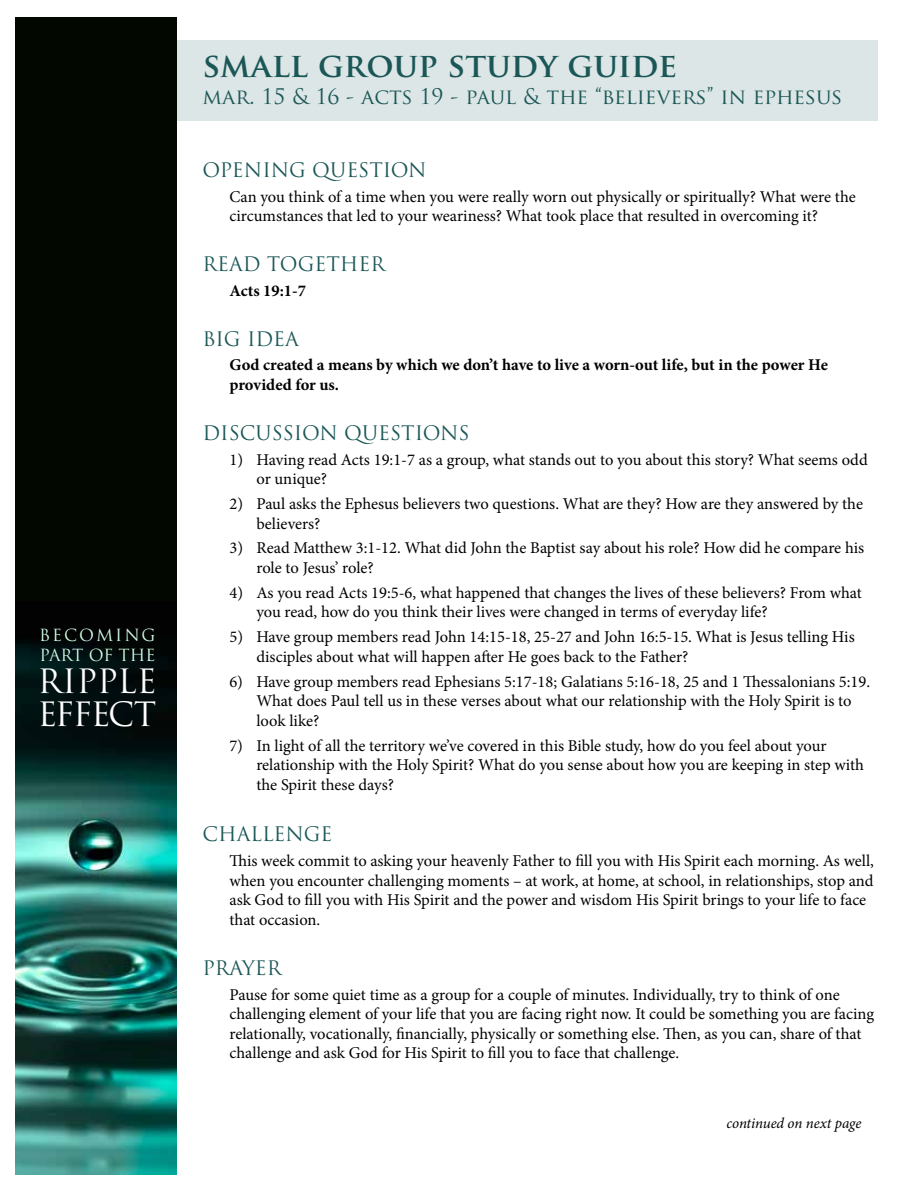
<style>
.page{position:relative;width:918px;height:1188px;background:#fff}
.page>*{position:absolute;margin:0;border:0;box-sizing:border-box;transform-origin:0 0}
.t1{font:700 33px "Trajan Pro";color:#1b5757}
.t2{font:32.7px/32.7px "Trajan Pro";letter-spacing:-.02em;color:#fff}
.t3{font:21px "Trajan Pro";color:#1b5757}
.t4{font:19.5px "Trajan Pro";color:#1b5757}
.t5{font:16.5px/19.5px "Minion Pro";letter-spacing:-.005em;color:#000}
.t6{font:700 16.5px/19.5px "Minion Pro";color:#000}
.t7{font:16.35px/19.6px "Trajan Pro";letter-spacing:.11em;color:#cffde3}
.t8{font:italic 15px "Minion Pro";letter-spacing:-.005em;color:#000}
</style>
<div class="page">
<div style="left:15px;top:17px;width:162px;height:588px;background:#020700"></div>
<img style="left:15px;top:605px;width:162px;height:569px">
<div style="left:177px;top:40px;width:701px;height:82px;background:#dde6e6"></div>
<p class="t7" style="left:39px;top:625px;width:118px">BECOMING<br>PART OF THE</p>
<h2 class="t2" style="left:38px;top:665px;width:121px">RIPPLE<br>EFFECT</h2>
<h1 class="t1" style="left:202px;top:45px;width:476px">SMALL GROUP STUDY GUIDE</h1>
<p class="t3" style="left:202px;top:83px;width:642px">MAR. 15 &amp; 16 - ACTS 19 - PAUL &amp; THE “BELIEVERS” IN EPHESUS</p>
<p class="t4" style="left:202px;top:157px;width:226px">OPENING QUESTION</p>
<p class="t5" style="left:229px;top:187px;width:628px">Can you think of a time when you were really worn out physically or spiritually? What were the circumstances that led to your weariness? What took place that resulted in overcoming it?</p>
<p class="t4" style="left:202px;top:251px;width:183px">READ TOGETHER</p>
<p class="t6" style="left:229px;top:280px;width:78px">Acts 19:1-7</p>
<p class="t4" style="left:202px;top:326px;width:98px">BIG IDEA</p>
<p class="t6" style="left:229px;top:355px;width:600px">God created a means by which we don’t have to live a worn-out life, but in the power He provided for us.</p>
<p class="t4" style="left:202px;top:420px;width:269px">DISCUSSION QUESTIONS</p>
<p class="t5" style="left:256px;top:450px;width:613px;text-indent:-27px">1) Having read Acts 19:1-7 as a group, what stands out to you about this story? What seems odd or unique?</p>
<p class="t5" style="left:256px;top:494px;width:608px;text-indent:-27px">2) Paul asks the Ephesus believers two questions. What are they? How are they answered by the believers?</p>
<p class="t5" style="left:256px;top:538px;width:609px;text-indent:-27px">3) Read Matthew 3:1-12. What did John the Baptist say about his role? How did he compare his role to Jesus’ role?</p>
<p class="t5" style="left:256px;top:583px;width:607px;text-indent:-27px">4) As you read Acts 19:5-6, what happened that changes the lives of these believers? From what you read, how do you think their lives were changed in terms of everyday life?</p>
<p class="t5" style="left:256px;top:627px;width:600px;text-indent:-27px">5) Have group members read John 14:15-18, 25-27 and John 16:5-15. What is Jesus telling His disciples about what will happen after He goes back to the Father?</p>
<p class="t5" style="left:256px;top:672px;width:615px;text-indent:-27px">6) Have group members read Ephesians 5:17-18; Galatians 5:16-18, 25 and 1 Thessalonians 5:19.<br>What does Paul tell us in these verses about what our relationship with the Holy Spirit is to look like?</p>
<p class="t5" style="left:256px;top:736px;width:609px;text-indent:-27px">7) In light of all the territory we’ve covered in this Bible study, how do you feel about your relationship with the Holy Spirit? What do you sense about how you are keeping in step with the Spirit these days?</p>
<p class="t4" style="left:202px;top:822px;width:131px">CHALLENGE</p>
<p class="t5" style="left:229px;top:851px;width:646px">This week commit to asking your heavenly Father to fill you with His Spirit each morning. As well, when you encounter challenging moments – at work, at home, at school, in relationships, stop and ask God to fill you with His Spirit and the power and wisdom His Spirit brings to your life to face that occasion.</p>
<p class="t4" style="left:202px;top:955px;width:79px">PRAYER</p>
<p class="t5" style="left:229px;top:985px;width:646px">Pause for some quiet time as a group for a couple of minutes. Individually, try to think of one challenging element of your life that you are facing right now. It could be something you are facing relationally, vocationally, financially, physically or something else. Then, as you can, share of that challenge and ask God for His Spirit to fill you to face that challenge.</p>
<p class="t8" style="left:726px;top:1113px;width:137px">continued on next page</p>
</div>
